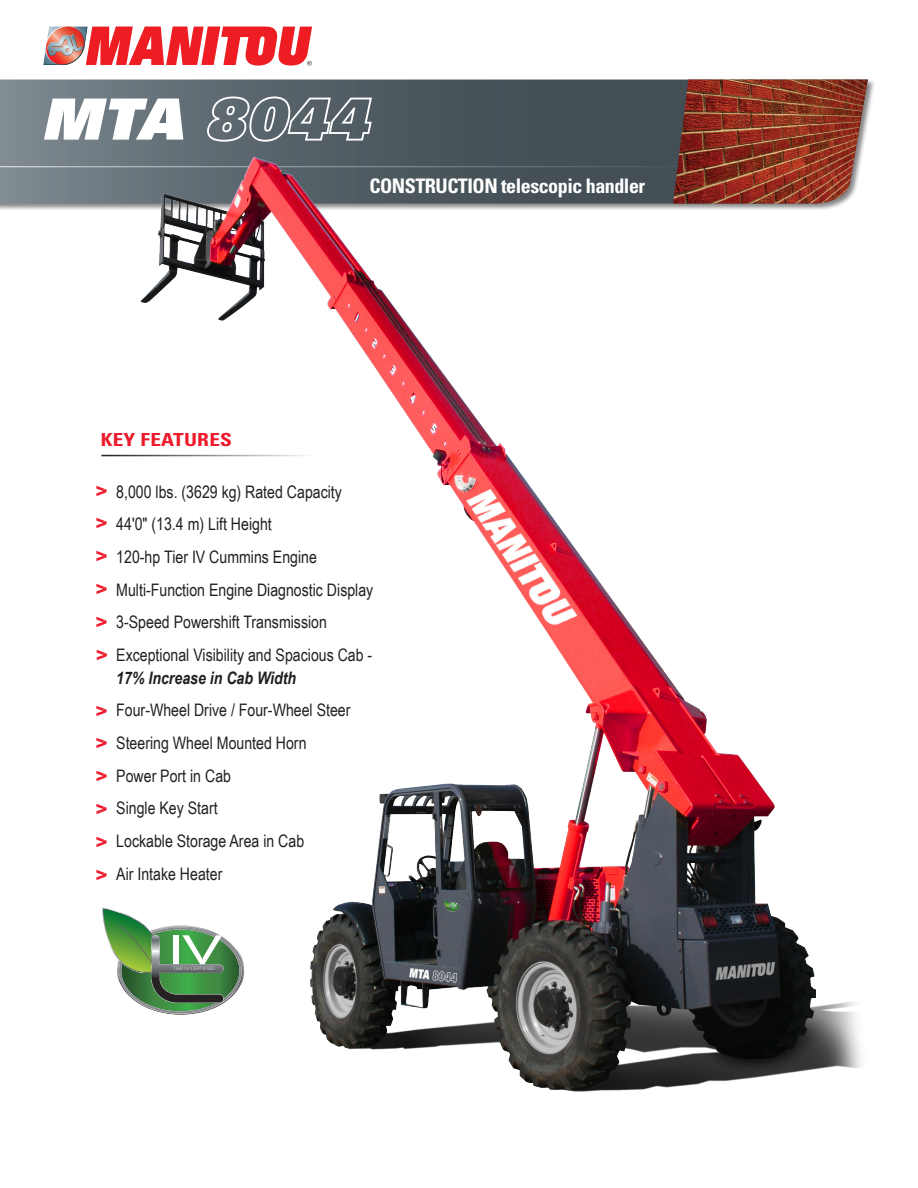
<style>
.page{position:relative;width:918px;height:1188px;background:#fff}
.page>*{position:absolute;margin:0;border:0;box-sizing:border-box;transform-origin:0 0}
.t1{font:57px "Univers LT Std X Black Obl";color:#fff}
.t2{font:24.3px "DCC Ash";color:#ee1b2c}
.t3{font:700 condensed 20.1px "Univers LT Std";letter-spacing:-.025em;color:#fff}
.t4{font:700 condensed 18px "Univers LT Std";letter-spacing:.01em;color:#ee1b2c;scale:1.18 1}
.t5{font:17.25px/22.5px "Arial Narrow";color:#231f20}
.t6{font:5.1px "Myriad Pro";color:#c7c8ca;scale:1.15 1}
.s1{font-weight:700;font-style:italic}
</style>
<div class="page">
<div style="left:0;top:78px;width:875px;height:133px;background:#231f20;opacity:.55"></div>
<svg style="left:0;top:80px;width:673px;height:124px;background:#5a666c"></svg>
<img style="left:673px;top:80px;width:195px;height:72px">
<hr style="left:0;top:166px;width:678px;height:1px;background:#fff">
<svg style="left:43px;top:26px;width:269px;height:40px"></svg>
<svg style="left:206px;top:96px;width:167px;height:47px;background:#757f84"></svg>
<img style="left:78px;top:152px;width:795px;height:940px">
<svg style="left:102px;top:908px;width:142px;height:107px"></svg>
<p class="t1" style="left:41px;top:82px;width:143px">MTA</p>
<p class="t4" style="left:101px;top:428px;width:113px">KEY FEATURES</p>
<p class="t3" style="left:369px;top:173px;width:277px">CONSTRUCTION telescopic handler</p>
<p class="t2" style="left:96px;top:477px;width:13px">&gt;</p>
<p class="t2" style="left:96px;top:509px;width:13px">&gt;</p>
<p class="t2" style="left:96px;top:542px;width:13px">&gt;</p>
<p class="t2" style="left:96px;top:575px;width:13px">&gt;</p>
<p class="t2" style="left:96px;top:608px;width:13px">&gt;</p>
<p class="t2" style="left:96px;top:641px;width:13px">&gt;</p>
<p class="t2" style="left:96px;top:696px;width:13px">&gt;</p>
<p class="t2" style="left:96px;top:729px;width:13px">&gt;</p>
<p class="t2" style="left:96px;top:762px;width:13px">&gt;</p>
<p class="t2" style="left:96px;top:795px;width:13px">&gt;</p>
<p class="t2" style="left:96px;top:828px;width:13px">&gt;</p>
<p class="t2" style="left:96px;top:861px;width:13px">&gt;</p>
<p class="t5" style="left:116px;top:480px;width:227px">8,000 lbs. (3629 kg) Rated Capacity</p>
<p class="t5" style="left:116px;top:512px;width:157px">44′0" (13.4 m) Lift Height</p>
<p class="t5" style="left:116px;top:545px;width:202px">120-hp Tier IV Cummins Engine</p>
<p class="t5" style="left:116px;top:578px;width:259px">Multi-Function Engine Diagnostic Display</p>
<p class="t5" style="left:116px;top:610px;width:212px">3-Speed Powershift Transmission</p>
<p class="t5" style="left:116px;top:643px;width:258px">Exceptional Visibility and Spacious Cab -<br><span class="s1">17% Increase in Cab Width</span></p>
<p class="t5" style="left:116px;top:698px;width:236px">Four-Wheel Drive / Four-Wheel Steer</p>
<p class="t5" style="left:116px;top:731px;width:192px">Steering Wheel Mounted Horn</p>
<p class="t5" style="left:116px;top:764px;width:116px">Power Port in Cab</p>
<p class="t5" style="left:116px;top:796px;width:103px">Single Key Start</p>
<p class="t5" style="left:116px;top:829px;width:189px">Lockable Storage Area in Cab</p>
<p class="t5" style="left:116px;top:862px;width:108px">Air Intake Heater</p>
<p class="t6" style="left:173px;top:965px;width:38px">TIER IV CERTIFIED</p>
</div>
